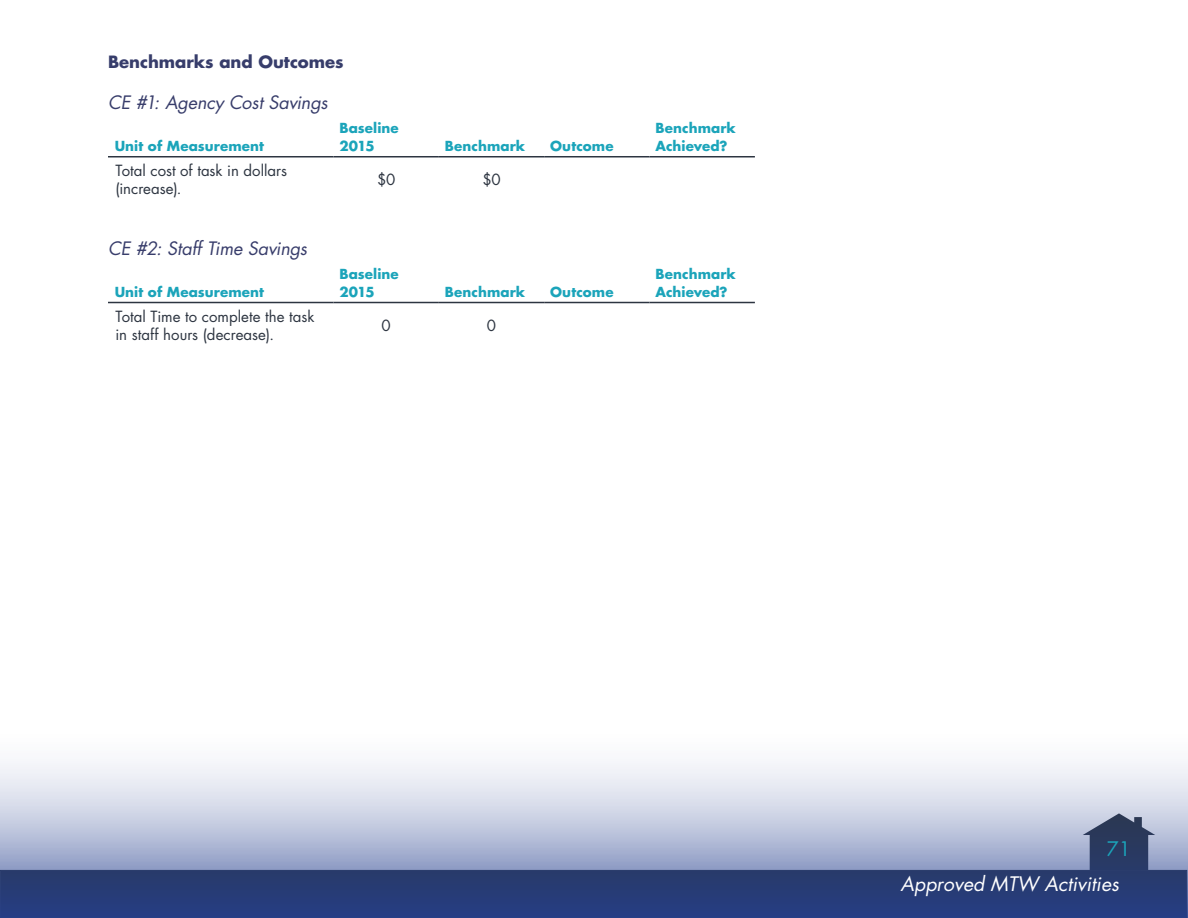
<style>
.page{position:relative;width:1188px;height:918px;background:#fff}
.page>*{position:absolute;margin:0;border:0;box-sizing:border-box;transform-origin:0 0}
.t1{font:italic 19.5px "Futura Std";color:#fff}
.t2{font:19.5px "Futura Std";color:#1ba4ba}
.t3{font:italic 18px "Futura Std";letter-spacing:-.01em;color:#383d6b}
.t4{font:700 16.5px "Futura Std";color:#373d6b}
.t5{font:15px/18px "Futura Std";color:#2d3541}
.t6{font:700 13.5px/18px "Futura Std";letter-spacing:.005em;color:#1ba4ba}
</style>
<div class="page">
<svg style="left:0;top:763px;width:1188px;height:155px;background:#949fbf"></svg>
<hr style="left:108px;top:156px;width:225px;height:1px;background:#2d3541">
<hr style="left:333px;top:156px;width:106px;height:1px;background:#2d3541">
<hr style="left:439px;top:156px;width:105px;height:1px;background:#2d3541">
<hr style="left:544px;top:156px;width:106px;height:1px;background:#2d3541">
<hr style="left:650px;top:156px;width:105px;height:1px;background:#2d3541">
<hr style="left:108px;top:302px;width:225px;height:1px;background:#2d3541">
<hr style="left:333px;top:302px;width:106px;height:1px;background:#2d3541">
<hr style="left:439px;top:302px;width:105px;height:1px;background:#2d3541">
<hr style="left:544px;top:302px;width:106px;height:1px;background:#2d3541">
<hr style="left:650px;top:302px;width:105px;height:1px;background:#2d3541">
<p class="t4" style="left:108px;top:50px;width:237px">Benchmarks and Outcomes</p>
<h2 class="t3" style="left:108px;top:91px;width:221px">CE #1: Agency Cost Savings</h2>
<p class="t6" style="left:115px;top:137px;width:151px">Unit of Measurement</p>
<p class="t6" style="left:339px;top:119px;width:61px">Baseline<br>2015</p>
<p class="t6" style="left:445px;top:137px;width:82px">Benchmark</p>
<p class="t6" style="left:550px;top:137px;width:65px">Outcome</p>
<p class="t5" style="left:116px;top:162px;width:173px">Total cost of task in dollars (increase).</p>
<p class="t5" style="left:377px;top:171px;width:20px">$0</p>
<p class="t5" style="left:482px;top:171px;width:20px">$0</p>
<h2 class="t3" style="left:108px;top:237px;width:201px">CE #2: Staff Time Savings</h2>
<p class="t6" style="left:115px;top:282px;width:151px">Unit of Measurement</p>
<p class="t6" style="left:339px;top:264px;width:61px">Baseline<br>2015</p>
<p class="t6" style="left:445px;top:282px;width:82px">Benchmark</p>
<p class="t6" style="left:550px;top:282px;width:65px">Outcome</p>
<p class="t5" style="left:116px;top:307px;width:201px">Total Time to complete the task in staff hours (decrease).</p>
<p class="t5" style="left:382px;top:316px;width:11px">0</p>
<p class="t5" style="left:487px;top:316px;width:11px">0</p>
<p class="t6" style="left:656px;top:119px;width:82px">Benchmark<br>Achieved?</p>
<p class="t6" style="left:656px;top:264px;width:82px">Benchmark<br>Achieved?</p>
<h1 class="t2" style="left:1107px;top:836px;width:26px">71</h1>
<h1 class="t1" style="left:901px;top:871px;width:220px">Approved MTW Activities</h1>
</div>
